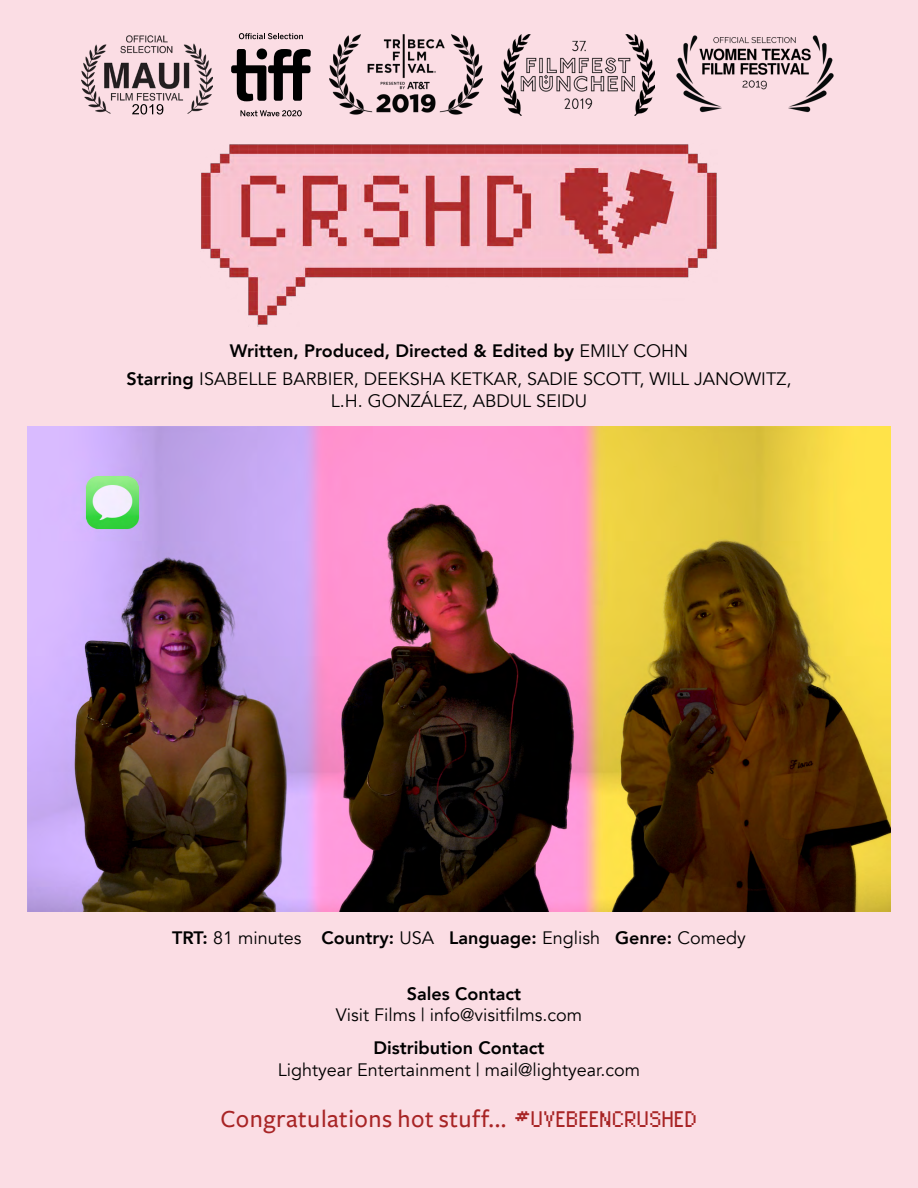
<style>
.page{position:relative;width:918px;height:1188px;background:#fbdde4}
.page>*{position:absolute;margin:0;border:0;box-sizing:border-box;transform-origin:0 0}
.t1{font:500 25.5px "Freight Sans";letter-spacing:.02em;color:#a82425}
.t2{font:18px/28.5px "Avenir";color:#000;text-align:center}
.t3{font:800 18px "Avenir";color:#000}
.s1{font-weight:800}
.s2{font-weight:400}
.s3{font-family:"wondermail";font-weight:400;font-size:31.5px}
</style>
<div class="page">
<img style="left:27px;top:426px;width:864px;height:486px">
<img style="left:330px;top:35px;width:152px;height:80px">
<img style="left:201px;top:144px;width:516px;height:183px">
<svg style="left:231px;top:48px;width:80px;height:53px"></svg>
<svg style="left:239px;top:33px;width:64px;height:6px"></svg>
<svg style="left:240px;top:110px;width:62px;height:6px"></svg>
<img style="left:501px;top:34px;width:153px;height:81px">
<img style="left:81px;top:35px;width:132px;height:82px">
<img style="left:676px;top:35px;width:158px;height:78px">
<p class="t2" style="left:127px;top:337px;width:666px"><span class="s1">Written, Produced, Directed &amp; Edited by</span> EMILY COHN<br><span class="s1">Starring</span> ISABELLE BARBIER, DEEKSHA KETKAR, SADIE SCOTT, WILL JANOWITZ,</p>
<p class="t2" style="left:331px;top:387px;width:258px">L.H. GONZÁLEZ, ABDUL SEIDU</p>
<p class="t3" style="left:172px;top:923px;width:575px">TRT: <span class="s2">81 minutes</span> Country: <span class="s2">USA</span> Language: <span class="s2">English</span> Genre: <span class="s2">Comedy</span></p>
<p class="t3" style="left:407px;top:979px;width:116px">Sales Contact</p>
<p class="t2" style="left:336px;top:1001px;width:248px">Visit Films | info@visitfilms.com</p>
<p class="t3" style="left:373px;top:1034px;width:173px">Distribution Contact</p>
<p class="t2" style="left:278px;top:1056px;width:364px">Lightyear Entertainment | mail@lightyear.com</p>
<h1 class="t1" style="left:220px;top:1105px;width:479px">Congratulations hot stuff... <span class="s3">#UVEBEENCRUSHED</span></h1>
</div>
